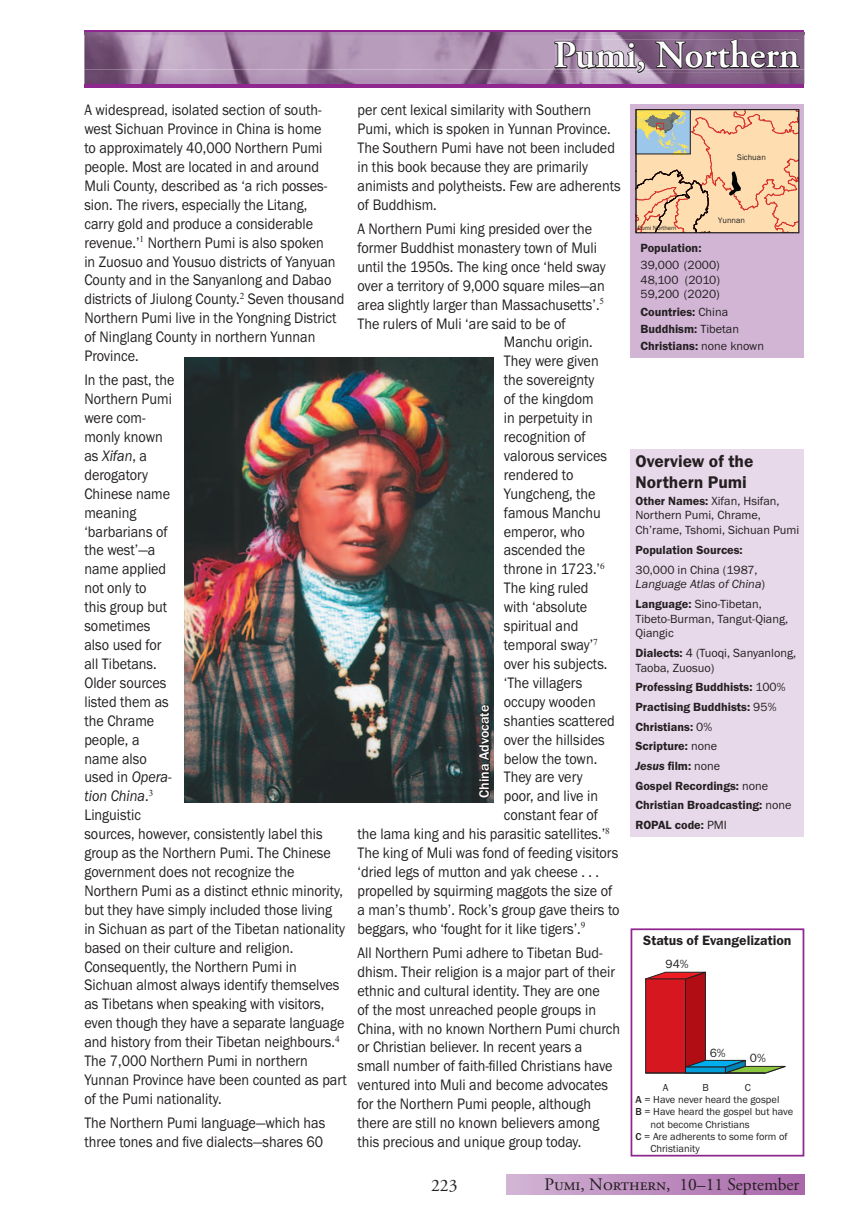
<style>
.page{position:relative;width:854px;height:1231px;background:#fff}
.page>*{position:absolute;margin:0;border:0;box-sizing:border-box;transform-origin:0 0}
.t1{font:600 38.5px "Adobe Garamond Pro";color:#fff}
.t2{font:17.5px "Adobe Garamond Pro";color:#231f20}
.t3{font:600 17.5px/21px "Franklin Gothic";color:#231f20}
.t4{font:15.75px/18.9px "Franklin Gothic";color:#231f20;scale:.9 1}
.t5{font:600 14px "Franklin Gothic";color:#231f20}
.t6{font:500 14px "Franklin Gothic";color:#fff}
.t7{font:12.25px/14.7px "Franklin Gothic";color:#231f20}
.t8{font:600 12.25px/19.6px "Franklin Gothic";color:#231f20}
.t9{font:10.5px "Franklin Gothic";color:#231f20}
.t10{font:8.22px "Franklin Gothic";color:#231f20}
.t11{font:6.3px "Franklin Gothic";color:#231f20}
.s1{font-style:italic}
.s2{font-weight:400}
.s3{font-weight:600}
.s4{font-weight:500}
</style>
<div class="page">
<hr style="left:84px;top:30px;width:720px;height:4px;background:#90268f">
<hr style="left:84px;top:84px;width:720px;height:4px;background:#90268f">
<img style="left:84px;top:32px;width:720px;height:52px">
<svg style="left:553px;top:38px;width:246px;height:36px;background:#7b657d"></svg>
<div style="left:630px;top:104px;width:174px;height:253px;background:#d2b5d5"></div>
<svg style="left:635px;top:111px;width:164px;height:123px;background:#eac9a3"></svg>
<div style="left:656px;top:123px;width:7px;height:6px;border:1px solid #d72e26"></div>
<div style="left:635px;top:109px;width:164px;height:124px;border:1px solid #231f20"></div>
<div style="left:630px;top:449px;width:174px;height:387px;background:#e7d8ea"></div>
<div style="left:506px;top:1174px;width:298px;height:20px;background:linear-gradient(to right,#d2b4d5,#a967a9)"></div>
<svg style="left:645px;top:971px;width:141px;height:102px"></svg>
<div style="left:630px;top:928px;width:174px;height:228px;border:2px solid #90268f"></div>
<img style="left:184px;top:357px;width:309px;height:445px">
<svg style="left:475px;top:703px;width:18px;height:96px;background:#2f2f30"></svg>
<hr style="left:645px;top:1072px;width:120px;height:1px;background:#231f20">
<h1 class="t1" style="left:553px;top:33px;width:247px">Pumi, Northern</h1>
<p class="t4" style="left:84px;top:100px;width:290px">A widespread, isolated section of south&shy;west Sichuan Province in China is home<br>to approximately 40,000 Northern Pumi people. Most are located in and around Muli County, described as ‘a rich posses&shy;sion. The rivers, especially the Litang,<br>carry gold and produce a considerable revenue.’<sup>1</sup> Northern Pumi is also spoken<br>in Zuosuo and Yousuo districts of Yanyuan County and in the Sanyanlong and Dabao districts of Jiulong County.<sup>2</sup> Seven thousand Northern Pumi live in the Yongning District of Ninglang County in northern Yunnan Province.</p>
<p class="t4" style="left:84px;top:370px;width:293px">In the past, the<br>Northern Pumi<br>were com-<br>monly known<br>as <span class="s1">Xifan</span>, a<br>derogatory<br>Chinese name<br>meaning<br>‘barbarians of<br>the west’—a<br>name applied<br>not only to<br>this group but<br>sometimes<br>also used for<br>all Tibetans.<br>Older sources<br>listed them as<br>the Chrame<br>people, a<br>name also<br>used in <span class="s1">Opera-<br>tion China</span>.<sup>3<br></sup>Linguistic<br>sources, however, consistently label this group as the Northern Pumi. The Chinese government does not recognize the<br>Northern Pumi as a distinct ethnic minority, but they have simply included those living in Sichuan as part of the Tibetan nationality based on their culture and religion.<br>Consequently, the Northern Pumi in<br>Sichuan almost always identify themselves as Tibetans when speaking with visitors, even though they have a separate language and history from their Tibetan neighbours.<sup>4<br></sup>The 7,000 Northern Pumi in northern<br>Yunnan Province have been counted as part of the Pumi nationality.</p>
<p class="t4" style="left:84px;top:1113px;width:269px">The Northern Pumi language—which has three tones and five dialects—shares 60</p>
<p class="t4" style="left:357px;top:100px;width:294px">per cent lexical similarity with Southern Pumi, which is spoken in Yunnan Province.<br>The Southern Pumi have not been included in this book because they are primarily animists and polytheists. Few are adherents of Buddhism.</p>
<p class="t4" style="left:357px;top:219px;width:262px">A Northern Pumi king presided over the</p>
<p class="t4" style="left:357px;top:238px;width:268px">former Buddhist monastery town of Muli</p>
<p class="t4" style="left:357px;top:257px;width:277px">until the 1950s. The king once ‘held sway</p>
<p class="t4" style="left:357px;top:276px;width:276px">over a territory of 9,000 square miles—an</p>
<p class="t4" style="left:357px;top:295px;width:275px">area slightly larger than Massachusetts’.<sup>5</sup></p>
<p class="t4" style="left:357px;top:313px;width:233px">The rulers of Muli ‘are said to be of</p>
<p class="t4" style="left:503px;top:332px;width:100px">Manchu origin.</p>
<p class="t4" style="left:503px;top:351px;width:107px">They were given</p>
<p class="t4" style="left:503px;top:370px;width:102px">the sovereignty</p>
<p class="t4" style="left:503px;top:389px;width:101px">of the kingdom</p>
<p class="t4" style="left:503px;top:408px;width:100px">in perpetuity in</p>
<p class="t4" style="left:503px;top:427px;width:92px">recognition of</p>
<p class="t4" style="left:503px;top:446px;width:116px">valorous services</p>
<p class="t4" style="left:503px;top:465px;width:79px">rendered to</p>
<p class="t4" style="left:503px;top:484px;width:103px">Yungcheng, the</p>
<p class="t4" style="left:503px;top:502px;width:109px">famous Manchu</p>
<p class="t4" style="left:503px;top:521px;width:91px">emperor, who</p>
<p class="t4" style="left:503px;top:540px;width:92px">ascended the</p>
<p class="t4" style="left:503px;top:559px;width:114px">throne in 1723.’<sup>6</sup></p>
<p class="t4" style="left:503px;top:578px;width:96px">The king ruled</p>
<p class="t4" style="left:503px;top:597px;width:94px">with ‘absolute</p>
<p class="t4" style="left:503px;top:616px;width:84px">spiritual and</p>
<p class="t4" style="left:503px;top:635px;width:106px">temporal sway’<sup>7</sup></p>
<p class="t4" style="left:503px;top:654px;width:117px">over his subjects.</p>
<p class="t4" style="left:503px;top:673px;width:89px">‘The villagers</p>
<p class="t4" style="left:503px;top:691px;width:103px">occupy wooden</p>
<p class="t4" style="left:503px;top:710px;width:125px">shanties scattered</p>
<p class="t4" style="left:503px;top:729px;width:113px">over the hillsides</p>
<p class="t4" style="left:503px;top:748px;width:105px">below the town.</p>
<p class="t4" style="left:503px;top:767px;width:89px">They are very</p>
<p class="t4" style="left:503px;top:786px;width:106px">poor, and live in</p>
<p class="t4" style="left:503px;top:805px;width:106px">constant fear of</p>
<p class="t4" style="left:357px;top:824px;width:282px">the lama king and his parasitic satellites.’<sup>8</sup></p>
<p class="t4" style="left:357px;top:843px;width:291px">The king of Muli was fond of feeding visitors</p>
<p class="t4" style="left:357px;top:862px;width:270px">‘dried legs of mutton and yak cheese . . .</p>
<p class="t4" style="left:357px;top:880px;width:285px">propelled by squirming maggots the size of</p>
<p class="t4" style="left:357px;top:899px;width:292px">a man’s thumb’. Rock’s group gave theirs to</p>
<p class="t4" style="left:357px;top:918px;width:254px">beggars, who ‘fought for it like tigers’.<sup>9</sup></p>
<p class="t4" style="left:357px;top:942px;width:293px">All Northern Pumi adhere to Tibetan Bud&shy;dhism. Their religion is a major part of their ethnic and cultural identity. They are one<br>of the most unreached people groups in China, with no known Northern Pumi church or Christian believer. In recent years a<br>small number of faith-filled Christians have ventured into Muli and become advocates for the Northern Pumi people, although there are still no known believers among this precious and unique group today.</p>
<p class="t2" style="left:544px;top:1173px;width:256px">PUMI, NORTHERN, 10–11 September</p>
<p class="t10" style="left:737px;top:152px;width:30px">Sichuan</p>
<p class="t10" style="left:718px;top:215px;width:28px">Yunnan</p>
<p class="t11" style="left:637px;top:224px;width:40px">Pumi Northern</p>
<p class="t8" style="left:640px;top:238px;width:62px">Population:</p>
<p class="t7" style="left:640px;top:257px;width:81px;text-align:justify">39,000 (2000)<br>48,100 (2010)<br>59,200 (2020)</p>
<p class="t8" style="left:640px;top:303px;width:125px;line-height:17.2px">Countries: <span class="s2">China<br></span>Buddhism: <span class="s2">Tibetan<br></span>Christians: <span class="s2">none known</span></p>
<p class="t3" style="left:635px;top:450px;width:119px">Overview of the<br>Northern Pumi</p>
<p class="t7" style="left:635px;top:493px;width:165px"><span class="s3">Other Names:</span> Xifan, Hsifan,<br>Northern Pumi, Chrame,<br>Ch’rame, Tshomi, Sichuan Pumi</p>
<p class="t8" style="left:635px;top:539px;width:109px">Population Sources:</p>
<p class="t7" style="left:635px;top:562px;width:131px">30,000 in China (1987,<br><span class="s1">Language Atlas of China</span>)</p>
<p class="t7" style="left:635px;top:596px;width:154px"><span class="s3">Language:</span> Sino-Tibetan,<br>Tibeto-Burman, Tangut-Qiang,<br>Qiangic</p>
<p class="t7" style="left:635px;top:645px;width:162px"><span class="s3">Dialects:</span> 4 (Tuoqi, Sanyanlong,<br>Taoba, Zuosuo)</p>
<p class="t8" style="left:635px;top:677px;width:157px">Professing Buddhists: <span class="s2">100%<br></span>Practising Buddhists: <span class="s2">95%<br></span>Christians: <span class="s2">0%<br></span>Scripture: <span class="s2">none<br></span><span class="s1">Jesus</span> film: <span class="s2">none<br></span>Gospel Recordings: <span class="s2">none<br></span>Christian Broadcasting: <span class="s2">none<br></span>ROPAL code: <span class="s2">PMI</span></p>
<p class="t6" style="left:476px;top:797px;width:94px;rotate:-90deg">China Advocate</p>
<p class="t5" style="left:643px;top:931px;width:150px">Status of Evangelization</p>
<p class="t7" style="left:665px;top:956px;width:25px">94%</p>
<p class="t7" style="left:709px;top:1045px;width:17px">6%</p>
<p class="t7" style="left:749px;top:1050px;width:17px">0%</p>
<p class="t9" style="left:662px;top:1081px;width:7px">A</p>
<p class="t9" style="left:702px;top:1081px;width:8px">B</p>
<p class="t9" style="left:744px;top:1081px;width:8px">C</p>
<p class="t9" style="left:635px;top:1093px;width:145px"><span class="s4">A</span> = Have never heard the gospel</p>
<p class="t9" style="left:635px;top:1105px;width:159px"><span class="s4">B</span> = Have heard the gospel but have</p>
<p class="t9" style="left:650px;top:1117px;width:101px">not become Christians</p>
<p class="t9" style="left:635px;top:1130px;width:154px"><span class="s4">C</span> = Are adherents to some form of</p>
<p class="t9" style="left:650px;top:1142px;width:51px">Christianity</p>
<p class="t2" style="left:431px;top:1174px;width:28px">223</p>
</div>
